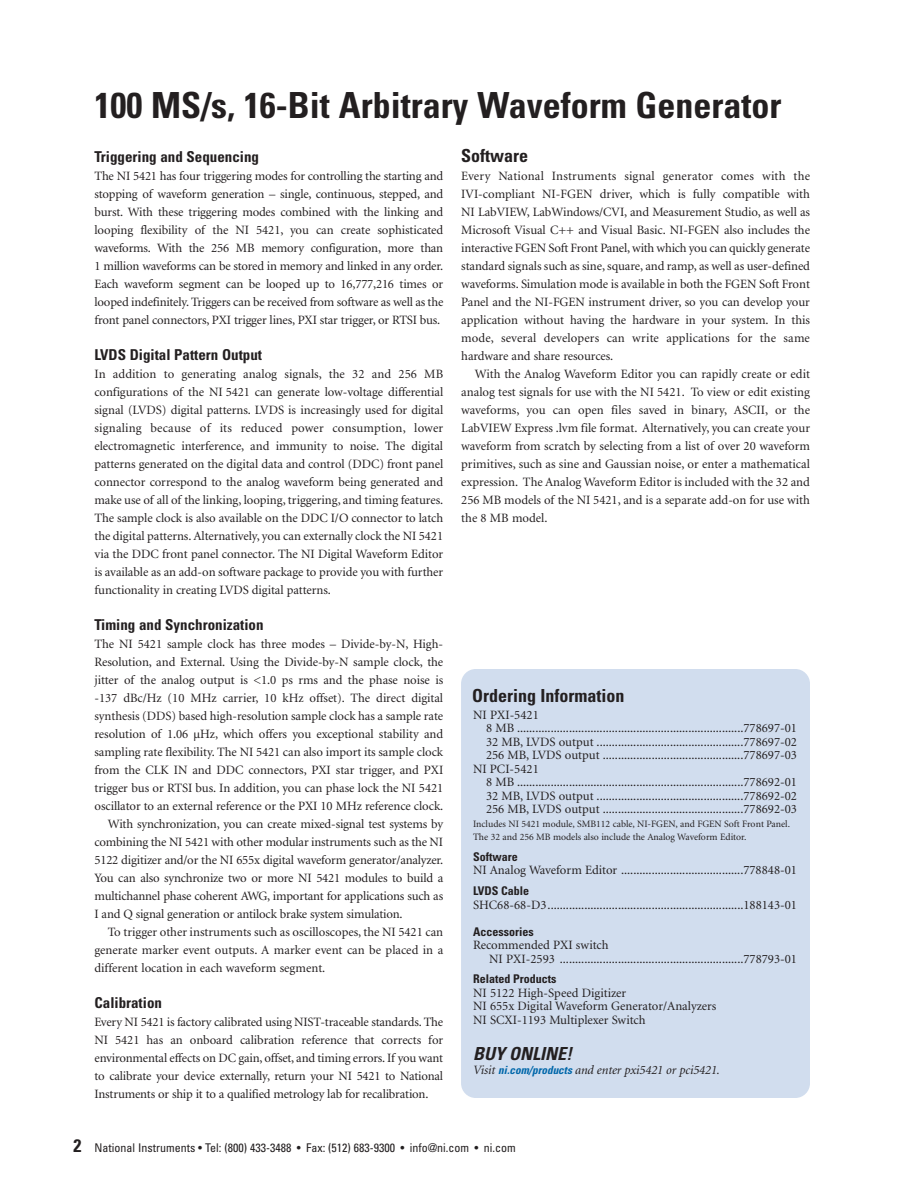
<style>
.page{position:relative;width:918px;height:1188px;background:#fff}
.page>*{position:absolute;margin:0;border:0;box-sizing:border-box;transform-origin:0 0}
.t1{font:700 condensed 36px "Univers";color:#231f20}
.t2{font:700 condensed 18px "Univers";color:#231f20}
.t3{font:italic 700 condensed 18px "Univers";color:#231f20}
.t4{font:700 condensed 15px "Univers";color:#231f20}
.t5{font:12.75px/18px "Minion";letter-spacing:-.005em;color:#231f20;text-align:justify}
.t6{font:italic 12.75px "Minion";letter-spacing:-.01em;color:#231f20}
.t7{font:condensed 12px "Univers";color:#231f20}
.t8{font:700 condensed 12px "Univers";color:#231f20}
.t9{font:9.75px/13.5px "Minion";color:#231f20}
.s1{font-family:"Univers";font-weight:700;font-stretch:condensed;font-size:11.25px;color:#0067aa}
.s2{font-weight:700;font-size:18px}
</style>
<div class="page">
<div style="left:461px;top:669px;width:349px;height:429px;background:#d1ddee;border-radius:15px"></div>
<h1 class="t1" style="left:94px;top:92px;width:688px">100 MS/s, 16-Bit Arbitrary Waveform Generator</h1>
<p class="t4" style="left:94px;top:151px;width:166px">Triggering and Sequencing</p>
<p class="t5" style="left:94px;top:168px;width:350px">The NI 5421 has four triggering modes for controlling the starting and stopping of waveform generation – single, continuous, stepped, and burst. With these triggering modes combined with the linking and looping flexibility of the NI 5421, you can create sophisticated waveforms. With the 256 MB memory configuration, more than 1 million waveforms can be stored in memory and linked in any order.<br>Each waveform segment can be looped up to 16,777,216 times or looped indefinitely. Triggers can be received from software as well as the front panel connectors, PXI trigger lines, PXI star trigger, or RTSI bus.</p>
<p class="t4" style="left:94px;top:349px;width:169px">LVDS Digital Pattern Output</p>
<p class="t5" style="left:94px;top:366px;width:350px">In addition to generating analog signals, the 32 and 256 MB configurations of the NI 5421 can generate low-voltage differential signal (LVDS) digital patterns. LVDS is increasingly used for digital signaling because of its reduced power consumption, lower electromagnetic interference, and immunity to noise. The digital patterns generated on the digital data and control (DDC) front panel connector correspond to the analog waveform being generated and make use of all of the linking, looping, triggering, and timing features.<br>The sample clock is also available on the DDC I/O connector to latch the digital patterns. Alternatively, you can externally clock the NI 5421 via the DDC front panel connector. The NI Digital Waveform Editor is available as an add-on software package to provide you with further functionality in creating LVDS digital patterns.</p>
<p class="t4" style="left:94px;top:619px;width:171px">Timing and Synchronization</p>
<p class="t5" style="left:94px;top:636px;width:350px">The NI 5421 sample clock has three modes – Divide-by-N, High-</p>
<p class="t5" style="left:94px;top:654px;width:350px">Resolution, and External. Using the Divide-by-N sample clock, the</p>
<p class="t5" style="left:94px;top:672px;width:350px">jitter of the analog output is &lt;1.0 ps rms and the phase noise is</p>
<p class="t5" style="left:94px;top:690px;width:350px">-137 dBc/Hz (10 MHz carrier, 10 kHz offset). The direct digital</p>
<p class="t5" style="left:94px;top:708px;width:350px">synthesis (DDS) based high-resolution sample clock has a sample rate</p>
<p class="t5" style="left:94px;top:726px;width:350px">resolution of 1.06 µHz, which offers you exceptional stability and</p>
<p class="t5" style="left:94px;top:744px;width:350px">sampling rate flexibility. The NI 5421 can also import its sample clock</p>
<p class="t5" style="left:94px;top:762px;width:350px">from the CLK IN and DDC connectors, PXI star trigger, and PXI</p>
<p class="t5" style="left:94px;top:780px;width:350px">trigger bus or RTSI bus. In addition, you can phase lock the NI 5421</p>
<p class="t5" style="left:94px;top:798px;width:350px">oscillator to an external reference or the PXI 10 MHz reference clock.</p>
<p class="t5" style="left:108px;top:816px;width:337px">With synchronization, you can create mixed-signal test systems by</p>
<p class="t5" style="left:94px;top:834px;width:350px">combining the NI 5421 with other modular instruments such as the NI</p>
<p class="t5" style="left:94px;top:852px;width:350px">5122 digitizer and/or the NI 655x digital waveform generator/analyzer.</p>
<p class="t5" style="left:94px;top:870px;width:350px">You can also synchronize two or more NI 5421 modules to build a</p>
<p class="t5" style="left:94px;top:888px;width:350px">multichannel phase coherent AWG, important for applications such as</p>
<p class="t5" style="left:94px;top:906px;width:310px">I and Q signal generation or antilock brake system simulation.</p>
<p class="t5" style="left:108px;top:924px;width:337px">To trigger other instruments such as oscilloscopes, the NI 5421 can</p>
<p class="t5" style="left:94px;top:942px;width:350px">generate marker event outputs. A marker event can be placed in a</p>
<p class="t5" style="left:94px;top:960px;width:232px">different location in each waveform segment.</p>
<p class="t4" style="left:94px;top:997px;width:69px">Calibration</p>
<p class="t5" style="left:94px;top:1014px;width:350px">Every NI 5421 is factory calibrated using NIST-traceable standards. The NI 5421 has an onboard calibration reference that corrects for environmental effects on DC gain, offset, and timing errors. If you want to calibrate your device externally, return your NI 5421 to National Instruments or ship it to a qualified metrology lab for recalibration.</p>
<h2 class="t2" style="left:461px;top:149px;width:69px">Software</h2>
<p class="t5" style="left:461px;top:168px;width:350px">Every National Instruments signal generator comes with the IVI-compliant NI-FGEN driver, which is fully compatible with NI LabVIEW, LabWindows/CVI, and Measurement Studio, as well as Microsoft Visual C++ and Visual Basic. NI-FGEN also includes the interactive FGEN Soft Front Panel, with which you can quickly generate standard signals such as sine, square, and ramp, as well as user-defined waveforms. Simulation mode is available in both the FGEN Soft Front Panel and the NI-FGEN instrument driver, so you can develop your application without having the hardware in your system. In this mode, several developers can write applications for the same hardware and share resources.</p>
<p class="t5" style="left:461px;top:366px;width:350px;text-indent:14px">With the Analog Waveform Editor you can rapidly create or edit analog test signals for use with the NI 5421. To view or edit existing waveforms, you can open files saved in binary, ASCII, or the LabVIEW Express .lvm file format. Alternatively, you can create your waveform from scratch by selecting from a list of over 20 waveform primitives, such as sine and Gaussian noise, or enter a mathematical expression. The Analog Waveform Editor is included with the 32 and 256 MB models of the NI 5421, and is a separate add-on for use with the 8 MB model.</p>
<h2 class="t2" style="left:472px;top:689px;width:154px">Ordering Information</h2>
<p class="t5" style="left:473px;top:707px;width:67px">NI PXI-5421</p>
<p class="t5" style="left:486px;top:720px;width:313px">8 MB ..........................................................................778697-01</p>
<p class="t5" style="left:486px;top:734px;width:313px">32 MB, LVDS output ................................................778697-02</p>
<p class="t5" style="left:486px;top:747px;width:313px">256 MB, LVDS output ..............................................778697-03</p>
<p class="t5" style="left:473px;top:761px;width:67px">NI PCI-5421</p>
<p class="t5" style="left:486px;top:774px;width:313px">8 MB ..........................................................................778692-01</p>
<p class="t5" style="left:486px;top:788px;width:313px">32 MB, LVDS output ................................................778692-02</p>
<p class="t5" style="left:486px;top:801px;width:313px">256 MB, LVDS output ..............................................778692-03</p>
<p class="t9" style="left:473px;top:818px;width:318px">Includes NI 5421 module, SMB112 cable, NI-FGEN, and FGEN Soft Front Panel.<br>The 32 and 256 MB models also include the Analog Waveform Editor.</p>
<p class="t8" style="left:473px;top:852px;width:46px">Software</p>
<p class="t5" style="left:473px;top:862px;width:325px">NI Analog Waveform Editor ........................................778848-01</p>
<p class="t8" style="left:473px;top:886px;width:57px">LVDS Cable</p>
<p class="t5" style="left:473px;top:897px;width:326px">SHC68-68-D3................................................................188143-01</p>
<p class="t8" style="left:473px;top:927px;width:62px">Accessories</p>
<p class="t5" style="left:489px;top:939px;width:309px;line-height:13.5px;text-indent:-16px">Recommended PXI switch<br>NI PXI-2593 ............................................................778793-01</p>
<p class="t8" style="left:473px;top:974px;width:85px">Related Products</p>
<p class="t5" style="left:473px;top:987px;width:245px;line-height:13.5px;text-align:left">NI 5122 High-Speed Digitizer<br>NI 655x Digital Waveform Generator/Analyzers<br>NI SCXI-1193 Multiplexer Switch</p>
<h2 class="t3" style="left:473px;top:1047px;width:100px">BUY ONLINE!</h2>
<p class="t6" style="left:473px;top:1065px;width:248px">Visit <span class="s1">ni.com/products</span> and enter pxi5421 or pci5421.</p>
<p class="t7" style="left:73px;top:1143px;width:444px"><span class="s2">2</span> National Instruments • Tel: (800) 433-3488 • Fax: (512) 683-9300 • info@ni.com • ni.com</p>
</div>
